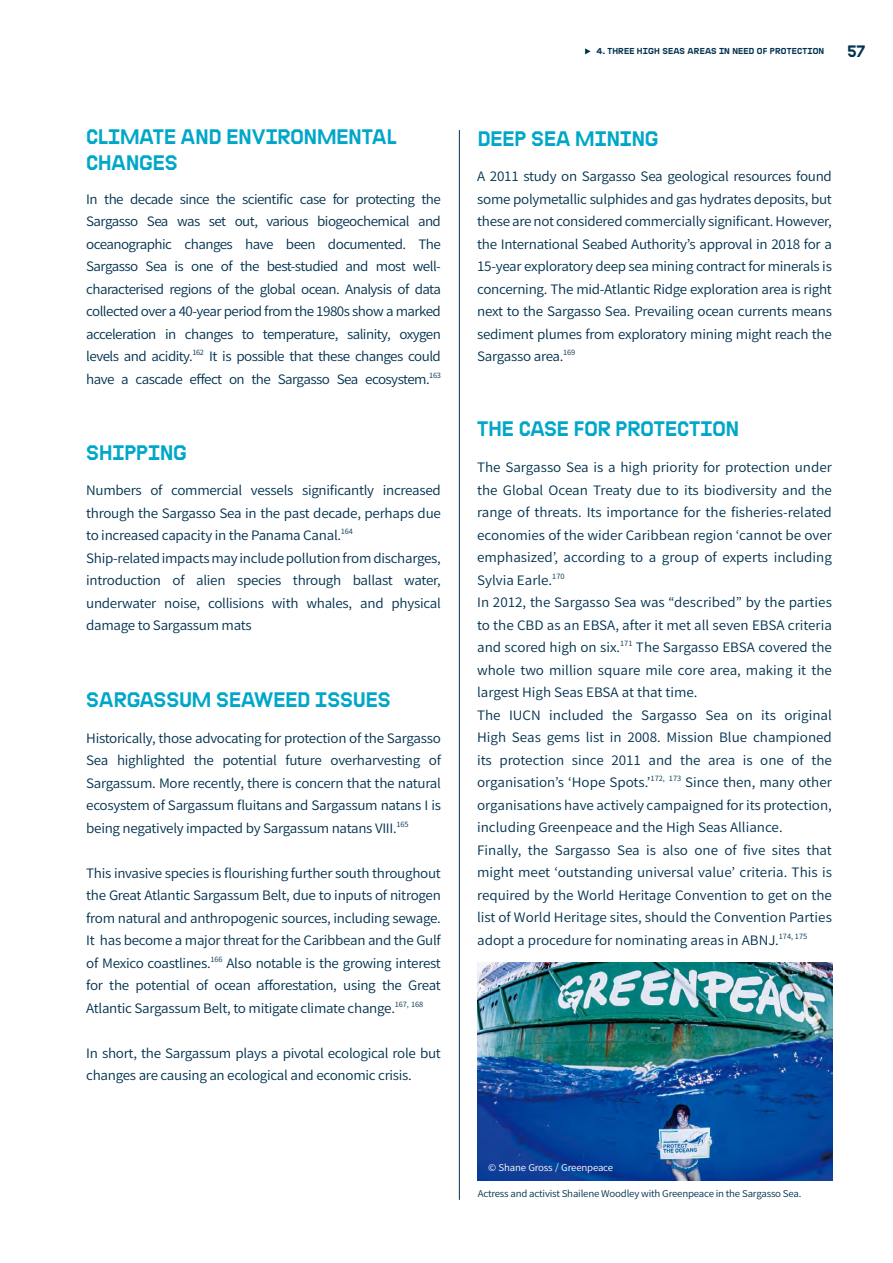
<style>
.page{position:relative;width:893px;height:1263px;background:#fff}
.page>*{position:absolute;margin:0;border:0;box-sizing:border-box;transform-origin:0 0}
.t1{font:21px/26.2px "Sanctuary";color:#00a7c9}
.t2{font:16.5px "Sanctuary";color:#00314e}
.t3{font:600 12.9px/22.5px "Noto Sans CJ Kkr";letter-spacing:-.01em;color:#00314e;text-align:justify;scale:1.04 1}
.t4{font:600 12.9px/22.5px "Noto Sans CJ Kkr";letter-spacing:-.04em;color:#00314e;scale:1.04 1}
.t5{font:600 9.3px "Noto Sans CJ Kkr";letter-spacing:-.02em;color:#00314e;scale:1.04 1}
.t6{font:600 9.3px "Noto Sans CJ Kkr";letter-spacing:-.02em;color:#fff;scale:1.04 1}
.t7{font:8.7px "Sanctuary";letter-spacing:.02em;color:#00314e;scale:1.04 1}
.t8{font:600 7.2px "Noto Sans CJ Kkr";letter-spacing:-.02em;color:#00314e;scale:1.04 1}
</style>
<div class="page">
<svg style="left:585px;top:48px;width:6px;height:6px"></svg>
<hr style="left:459px;top:130px;width:1px;height:1070px;background:#00314e">
<img style="left:478px;top:962px;width:354px;height:219px">
<h1 class="t1" style="left:86px;top:123px;width:312px">CLIMATE AND ENVIRONMENTAL<br>CHANGES</h1>
<p class="t3" style="left:86px;top:188px;width:343px">In the decade since the scientific case for protecting the Sargasso Sea was set out, various biogeochemical and oceanographic changes have been documented. The Sargasso Sea is one of the best-studied and most well&shy;characterised regions of the global ocean. Analysis of data collected over a 40-year period from the 1980s show a marked acceleration in changes to temperature, salinity, oxygen levels and acidity.</p>
<p class="t8" style="left:192px;top:349px;width:13px">162</p>
<p class="t4" style="left:86px;top:346px;width:343px;text-indent:123px">It is possible that these changes could have a cascade effect on the Sargasso Sea ecosystem.</p>
<p class="t8" style="left:429px;top:371px;width:13px">163</p>
<h1 class="t1" style="left:86px;top:439px;width:102px">SHIPPING</h1>
<p class="t3" style="left:86px;top:480px;width:343px">Numbers of commercial vessels significantly increased through the Sargasso Sea in the past decade, perhaps due to increased capacity in the Panama Canal.</p>
<p class="t8" style="left:341px;top:528px;width:13px">164</p>
<p class="t3" style="left:86px;top:547px;width:343px">Ship-related impacts may include pollution from discharges, introduction of alien species through ballast water, underwater noise, collisions with whales, and physical damage to Sargassum mats</p>
<h1 class="t1" style="left:86px;top:686px;width:306px">SARGASSUM SEAWEED ISSUES</h1>
<p class="t3" style="left:86px;top:727px;width:343px">Historically, those advocating for protection of the Sargasso Sea highlighted the potential future overharvesting of Sargassum. More recently, there is concern that the natural ecosystem of Sargassum fluitans and Sargassum natans I is being negatively impacted by Sargassum natans VIII.</p>
<p class="t8" style="left:397px;top:820px;width:13px">165</p>
<p class="t3" style="left:86px;top:862px;width:343px">This invasive species is flourishing further south throughout the Great Atlantic Sargassum Belt, due to inputs of nitrogen from natural and anthropogenic sources, including sewage.<br>It has become a major threat for the Caribbean and the Gulf of Mexico coastlines.</p>
<p class="t8" style="left:210px;top:955px;width:13px">166</p>
<p class="t3" style="left:86px;top:952px;width:343px;text-indent:140px">Also notable is the growing interest for the potential of ocean afforestation, using the Great Atlantic Sargassum Belt, to mitigate climate change.</p>
<p class="t8" style="left:395px;top:1000px;width:29px">167, 168</p>
<p class="t3" style="left:86px;top:1042px;width:343px">In short, the Sargassum plays a pivotal ecological role but changes are causing an ecological and economic crisis.</p>
<p class="t7" style="left:597px;top:46px;width:220px">4. THREE HIGH SEAS AREAS IN NEED OF PROTECTION</p>
<p class="t2" style="left:847px;top:41px;width:19px">57</p>
<h1 class="t1" style="left:478px;top:125px;width:182px">DEEP SEA MINING</h1>
<p class="t3" style="left:477px;top:166px;width:343px">A 2011 study on Sargasso Sea geological resources found some polymetallic sulphides and gas hydrates deposits, but these are not considered commercially significant. However, the International Seabed Authority’s approval in 2018 for a 15-year exploratory deep sea mining contract for minerals is concerning. The mid-Atlantic Ridge exploration area is right next to the Sargasso Sea. Prevailing ocean currents means sediment plumes from exploratory mining might reach the Sargasso area.</p>
<p class="t8" style="left:563px;top:349px;width:13px">169</p>
<h1 class="t1" style="left:477px;top:416px;width:263px">THE CASE FOR PROTECTION</h1>
<p class="t3" style="left:477px;top:456px;width:343px">The Sargasso Sea is a high priority for protection under the Global Ocean Treaty due to its biodiversity and the range of threats. Its importance for the fisheries-related economies of the wider Caribbean region ‘cannot be over emphasized’, according to a group of experts including Sylvia Earle.</p>
<p class="t8" style="left:552px;top:572px;width:13px">170</p>
<p class="t3" style="left:477px;top:591px;width:343px">In 2012, the Sargasso Sea was “described” by the parties to the CBD as an EBSA, after it met all seven EBSA criteria and scored high on six.</p>
<p class="t8" style="left:620px;top:639px;width:13px">171</p>
<p class="t3" style="left:477px;top:636px;width:343px;text-align:left;text-indent:159px">The Sargasso EBSA covered the whole two million square mile core area, making it the largest High Seas EBSA at that time.<br>The IUCN included the Sargasso Sea on its original High Seas gems list in 2008. Mission Blue championed its protection since 2011 and the area is one of the organisation’s ‘Hope Spots.’</p>
<p class="t8" style="left:650px;top:774px;width:31px">172, 173</p>
<p class="t3" style="left:477px;top:771px;width:343px;text-align:left;text-indent:208px">Since then, many other organisations have actively campaigned for its protection, including Greenpeace and the High Seas Alliance.<br>Finally, the Sargasso Sea is also one of five sites that might meet ‘outstanding universal value’ criteria. This is required by the World Heritage Convention to get on the list of World Heritage sites, should the Convention Parties adopt a procedure for nominating areas in ABNJ.</p>
<p class="t8" style="left:779px;top:932px;width:29px">174, 175</p>
<p class="t6" style="left:488px;top:1163px;width:122px">© Shane Gross / Greenpeace</p>
<p class="t5" style="left:478px;top:1188px;width:313px">Actress and activist Shailene Woodley with Greenpeace in the Sargasso Sea.</p>
</div>
